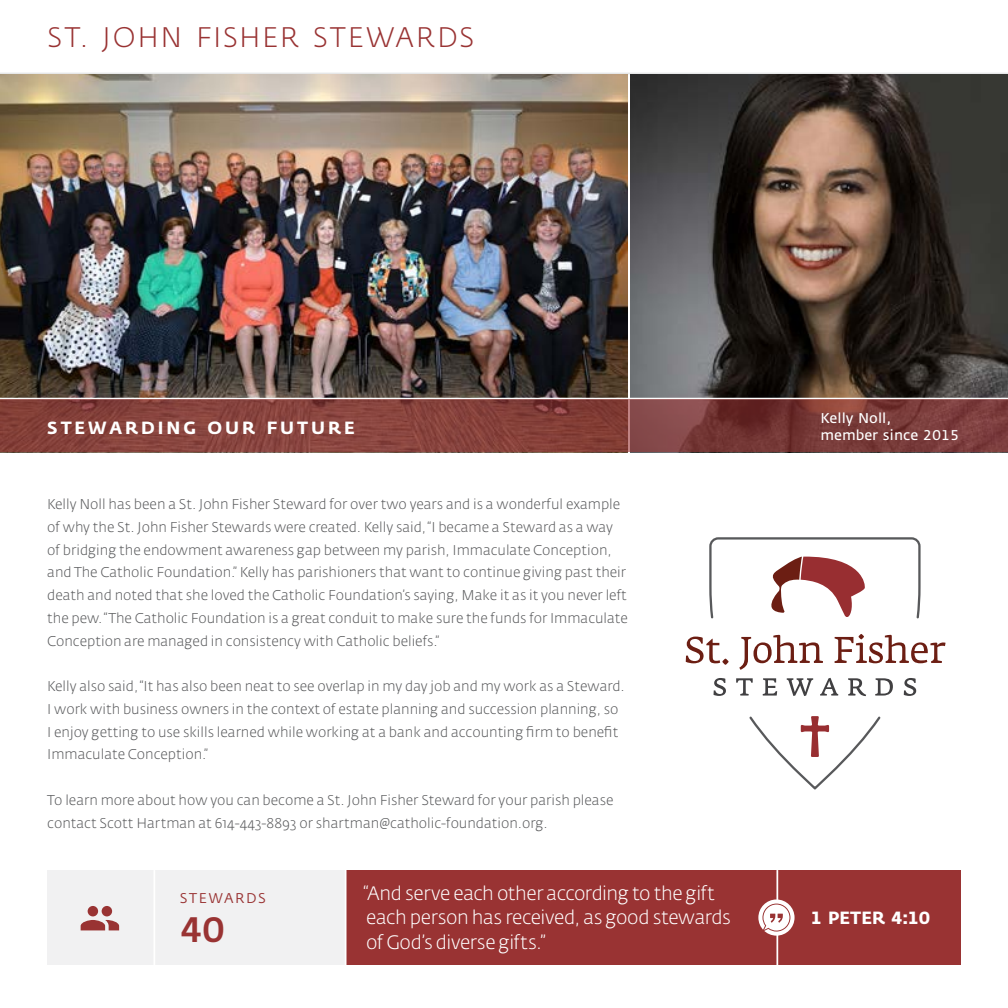
<style>
.page{position:relative;width:1008px;height:1008px;background:#fff}
.page>*{position:absolute;margin:0;border:0;box-sizing:border-box;transform-origin:0 0}
.t1{font:35px "Fedra Sans Medium TF";color:#933}
.t2{font:28px "Fedra Sans Light TF";letter-spacing:.065em;color:#933}
.t3{font:300 19.25px/24.5px "Fedra Sans Alt Std";letter-spacing:-.02em;color:#fff}
.t4{font:17.5px "Fedra Sans Bold TF";letter-spacing:.165em;color:#fff}
.t5{font:300 14px/22.8px "Fedra Sans Alt Std";color:#58595b}
.t6{font:14px/17.5px "Fedra Sans Normal TF";color:#fff}
.t7{font:14px "Fedra Sans Alt Std";letter-spacing:.115em;color:#933}
</style>
<div class="page">
<div style="left:47px;top:870px;width:299px;height:95px;background:#f1f1f2"></div>
<div style="left:346px;top:870px;width:615px;height:95px;background:#933"></div>
<hr style="left:153px;top:870px;width:2px;height:95px;background:#fff">
<hr style="left:776px;top:870px;width:2px;height:95px;background:#fff">
<svg style="left:758px;top:899px;width:37px;height:37px"></svg>
<svg style="left:762px;top:904px;width:28px;height:28px"></svg>
<hr style="left:0;top:73px;width:1008px;height:1px;background:#e6e7e8">
<img style="left:630px;top:74px;width:378px;height:324px">
<img style="left:0;top:74px;width:628px;height:324px">
<svg style="left:0;top:400px;width:1008px;height:52px;background:#813f3b"></svg>
<svg style="left:81px;top:906px;width:38px;height:24px"></svg>
<svg style="left:686px;top:637px;width:34px;height:26px"></svg>
<svg style="left:722px;top:659px;width:7px;height:6px"></svg>
<svg style="left:739px;top:635px;width:84px;height:35px"></svg>
<svg style="left:835px;top:634px;width:111px;height:29px"></svg>
<svg style="left:714px;top:678px;width:12px;height:18px"></svg>
<svg style="left:736px;top:678px;width:17px;height:18px"></svg>
<svg style="left:763px;top:678px;width:14px;height:18px"></svg>
<svg style="left:787px;top:678px;width:26px;height:18px"></svg>
<svg style="left:820px;top:678px;width:18px;height:18px"></svg>
<svg style="left:848px;top:678px;width:18px;height:18px"></svg>
<svg style="left:875px;top:678px;width:18px;height:18px"></svg>
<svg style="left:904px;top:678px;width:12px;height:18px"></svg>
<svg style="left:709px;top:537px;width:212px;height:81px"></svg>
<svg style="left:749px;top:716px;width:132px;height:74px"></svg>
<hr style="left:345px;top:864px;width:1px;height:107px;background:#fff">
<h2 class="t2" style="left:47px;top:23px;width:429px">ST. JOHN FISHER STEWARDS</h2>
<p class="t4" style="left:47px;top:417px;width:309px">STEWARDING OUR FUTURE</p>
<p class="t6" style="left:820px;top:409px;width:140px">Kelly Noll,<br>member since 2015</p>
<p class="t5" style="left:47px;top:493px;width:582px">Kelly Noll has been a St. John Fisher Steward for over two years and is a wonderful example of why the St. John Fisher Stewards were created. Kelly said, “I became a Steward as a way of bridging the endowment awareness gap between my parish, Immaculate Conception, and The Catholic Foundation.” Kelly has parishioners that want to continue giving past their death and noted that she loved the Catholic Foundation’s saying, Make it as it you never left the pew. “The Catholic Foundation is a great conduit to make sure the funds for Immaculate Conception are managed in consistency with Catholic beliefs.”</p>
<p class="t5" style="left:47px;top:675px;width:579px">Kelly also said, “It has also been neat to see overlap in my day job and my work as a Steward.<br>I work with business owners in the context of estate planning and succession planning, so I enjoy getting to use skills learned while working at a bank and accounting firm to benefit Immaculate Conception.”</p>
<p class="t5" style="left:47px;top:789px;width:568px">To learn more about how you can become a St. John Fisher Steward for your parish please contact Scott Hartman at 614-443-8893 or shartman@catholic-foundation.org.</p>
<p class="t7" style="left:180px;top:890px;width:88px">STEWARDS</p>
<h3 class="t3" style="left:364px;top:881px;width:369px">“And serve each other according to the gift each person has received, as good stewards of God’s diverse gifts.”</h3>
<h1 class="t1" style="left:180px;top:910px;width:47px">40</h1>
<p class="t4" style="left:811px;top:907px;width:121px">1 PETER 4:10</p>
</div>
